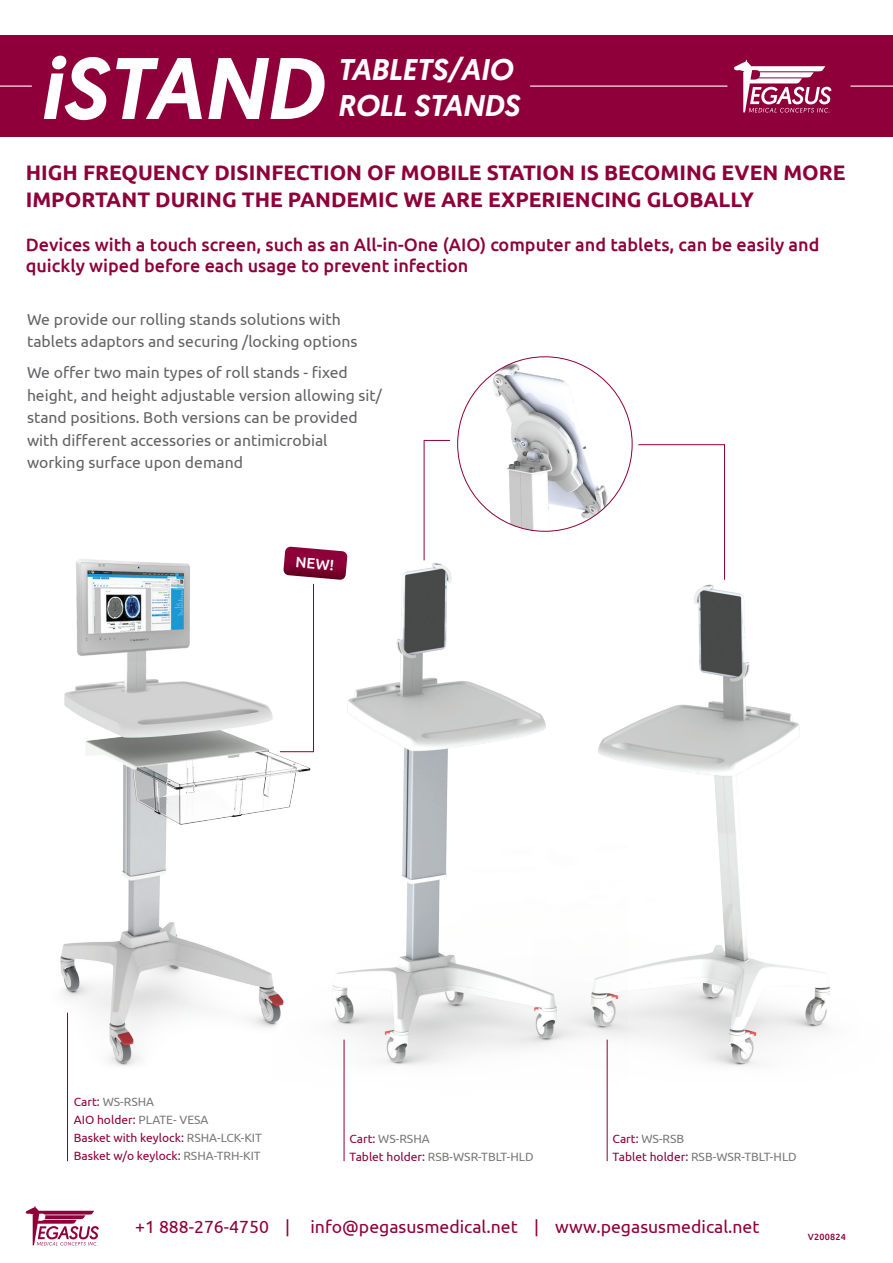
<style>
.page{position:relative;width:893px;height:1263px;background:#fff}
.page>*{position:absolute;margin:0;border:0;box-sizing:border-box;transform-origin:0 0}
.t1{font:italic 500 87px "Geomanist";color:#fff}
.t2{font:italic 500 30px "Geomanist";color:#fff}
.t3{font:700 21px/27px "Ubuntu";color:#8f003a}
.t4{font:500 18px/21px "Ubuntu";color:#8f003a}
.t5{font:17.55px "Ubuntu";color:#8f003a}
.t6{font:15.75px/22.5px "Ubuntu";color:#636366}
.t7{font:500 15px "Ubuntu";color:#fff}
.t8{font:12px/18px "Ubuntu";color:#8f003a}
.t9{font:12px/18px "Ubuntu";color:#7a7a79}
.t10{font:500 9px "Ubuntu";letter-spacing:.025em;color:#8f003a}
.s1{color:#7a7a79}
.s2{color:#8f003a}
</style>
<div class="page">
<img style="left:627px;top:584px;width:203px;height:482px">
<img style="left:332px;top:453px;width:295px;height:676px">
<img style="left:60px;top:559px;width:254px;height:507px">
<svg style="left:638px;top:444px;width:87px;height:136px"></svg>
<svg style="left:423px;top:440px;width:28px;height:121px"></svg>
<div style="left:0;top:36px;width:893px;height:101px;background:#8f003a"></div>
<hr style="left:850px;top:86px;width:43px;height:1px;background:#fff">
<hr style="left:0;top:86px;width:32px;height:1px;background:#fff">
<hr style="left:530px;top:86px;width:197px;height:1px;background:#fff">
<svg style="left:734px;top:60px;width:97px;height:53px"></svg>
<svg style="left:26px;top:1206px;width:73px;height:40px"></svg>
<img style="left:458px;top:357px;width:174px;height:174px;border-radius:86px">
<svg style="left:279px;top:546px;width:68px;height:206px"></svg>
<hr style="left:67px;top:1013px;width:1px;height:148px;background:#8f003a">
<hr style="left:344px;top:1040px;width:1px;height:121px;background:#8f003a">
<hr style="left:607px;top:1040px;width:1px;height:121px;background:#8f003a">
<h1 class="t1" style="left:39px;top:31px;width:284px">iSTAND</h1>
<h2 class="t2" style="left:338px;top:49px;width:176px">TABLETS/AIO</h2>
<h2 class="t2" style="left:338px;top:85px;width:183px">ROLL STANDS</h2>
<h3 class="t3" style="left:26px;top:159px;width:821px">HIGH FREQUENCY DISINFECTION OF MOBILE STATION IS BECOMING EVEN MORE<br>IMPORTANT DURING THE PANDEMIC WE ARE EXPERIENCING GLOBALLY</h3>
<p class="t4" style="left:26px;top:234px;width:795px">Devices with a touch screen, such as an All i n- -One (AIO) computer and tablets, can be easily and quickly wiped before each usage to prevent infection</p>
<p class="t6" style="left:27px;top:307px;width:332px">We provide our rolling stands solutions with tablets adaptors and securing /locking options</p>
<p class="t6" style="left:27px;top:361px;width:356px">We offer two main types of roll stands - fixed height, and height adjustable version allowing sit/ stand positions. Both versions can be provided with different accessories or antimicrobial working surface upon demand</p>
<p class="t7" style="left:297px;top:552px;width:40px;rotate:5deg">NEW!</p>
<p class="t8" style="left:74px;top:1092px;width:190px">Cart: <span class="s1">WS-RSHA<br></span>AIO holder: <span class="s1">PLATE- VESA<br></span>Basket with keylock: <span class="s1">RSHA-LCK-KIT<br></span>Basket w o/ keylock: <span class="s1">RSHA-TRH-KIT</span></p>
<p class="t5" style="left:135px;top:1215px;width:135px">+1 888-276-4750</p>
<p class="t5" style="left:285px;top:1215px;width:6px">|</p>
<p class="t9" style="left:349px;top:1129px;width:186px"><span class="s2">Cart:</span> WS-RSHA<br><span class="s2">Tablet holder:</span> RSB-WSR-TBLT-HLD</p>
<p class="t9" style="left:613px;top:1129px;width:186px"><span class="s2">Cart:</span> WS-RSB<br><span class="s2">Tablet holder:</span> RSB-WSR-TBLT-HLD</p>
<p class="t5" style="left:310px;top:1215px;width:209px">info@pegasusmedical.net</p>
<p class="t5" style="left:534px;top:1215px;width:6px">|</p>
<p class="t5" style="left:555px;top:1215px;width:206px">www.pegasusmedical.net</p>
<p class="t10" style="left:808px;top:1231px;width:40px">V200824</p>
</div>
